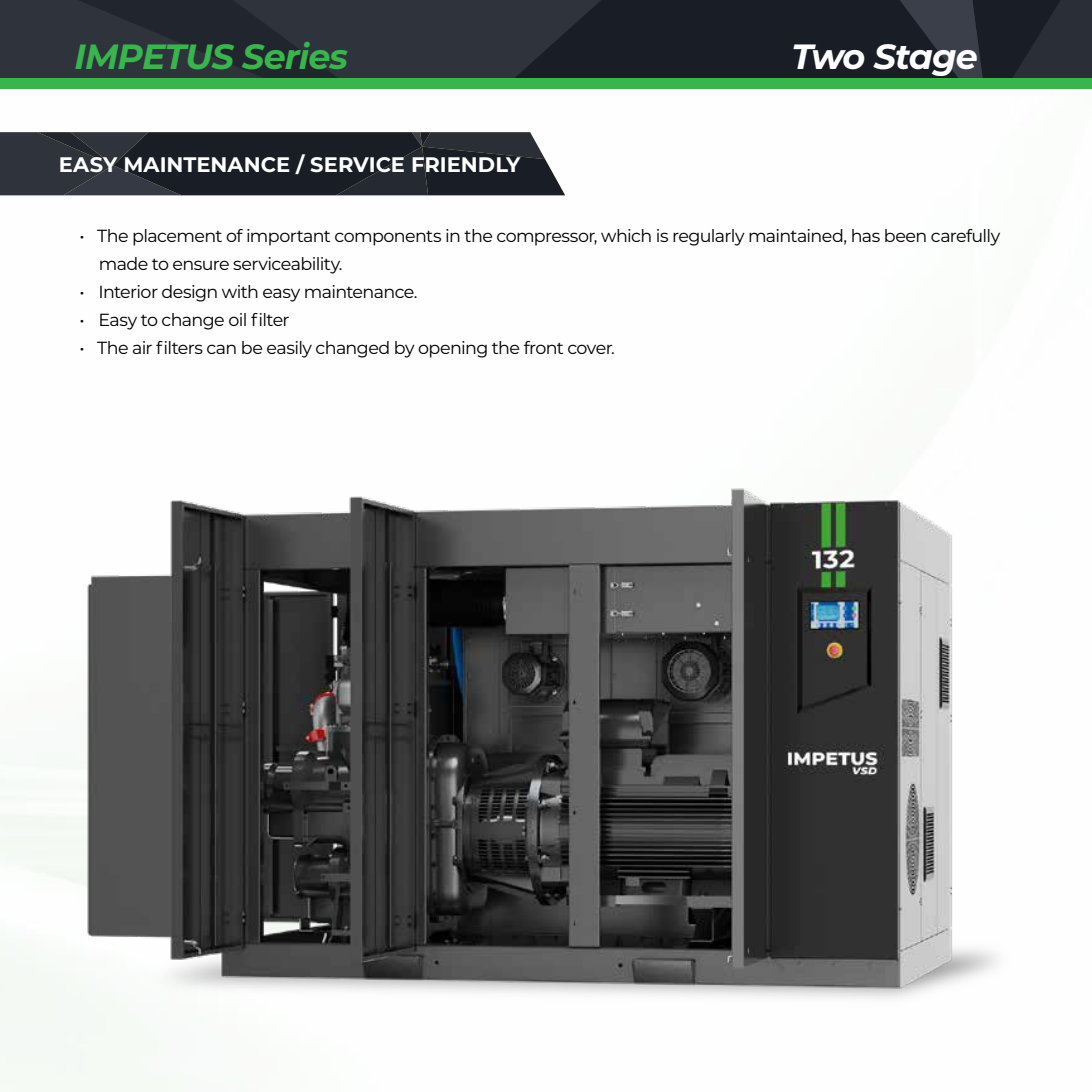
<style>
.page{position:relative;width:1092px;height:1092px;background:#fff}
.page>*{position:absolute;margin:0;border:0;box-sizing:border-box;transform-origin:0 0}
.t1{font:italic 700 35px "Montserrat";letter-spacing:-.025em;color:#38b54d}
.t2{font:italic 700 35px "Montserrat";letter-spacing:-.035em;color:#fff}
.t3{font:700 21px "Montserrat";color:#fff}
.t4{font:17.5px/28px "Montserrat";letter-spacing:-.035em;color:#000}
</style>
<div class="page">
<svg style="left:966px;top:0;width:125px;height:78px;background:#232730"></svg>
<svg style="left:611px;top:0;width:355px;height:78px;background:#1c2028"></svg>
<svg style="left:0;top:0;width:611px;height:78px;background:#292e37"></svg>
<div style="left:0;top:78px;width:1091px;height:11px;background:#38b54c"></div>
<img style="left:0;top:488px;width:999px;height:533px">
<svg style="left:0;top:132px;width:565px;height:63px;background:#282c34"></svg>
<h1 class="t1" style="left:74px;top:31px;width:275px">IMPETUS Series</h1>
<h1 class="t2" style="left:791px;top:31px;width:188px">Two Stage</h1>
<p class="t3" style="left:59px;top:149px;width:463px">EASY MAINTENANCE / SERVICE FRIENDLY</p>
<p class="t4" style="left:99px;top:221px;width:903px;text-indent:-19px">• The placement of important components in the compressor, which is regularly maintained, has been carefully made to ensure serviceability.</p>
<p class="t4" style="left:80px;top:277px;width:339px">• Interior design with easy maintenance.</p>
<p class="t4" style="left:80px;top:305px;width:211px">• Easy to change oil filter</p>
<p class="t4" style="left:80px;top:333px;width:536px">• The air filters can be easily changed by opening the front cover.</p>
</div>
